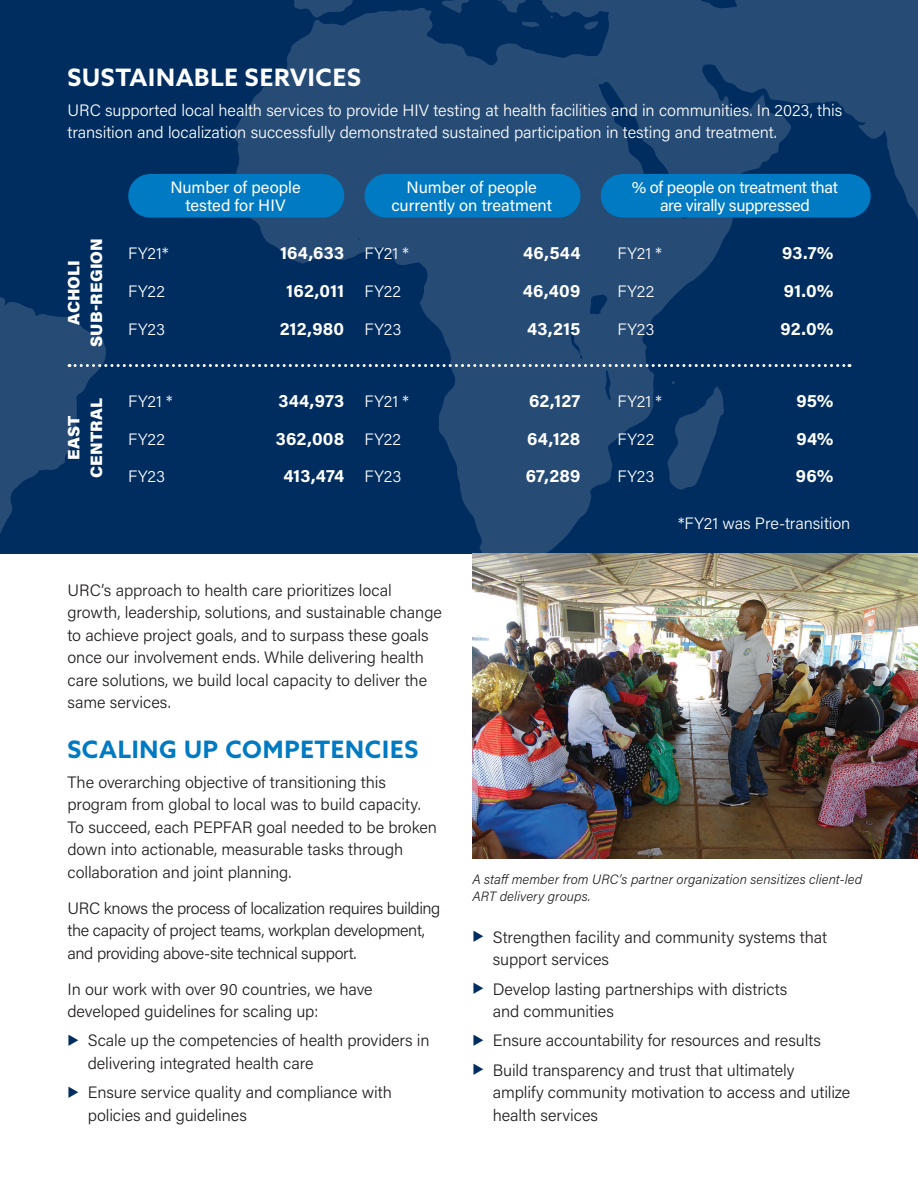
<style>
.page{position:relative;width:918px;height:1188px;background:#fff}
.page>*{position:absolute;margin:0;border:0;box-sizing:border-box;transform-origin:0 0}
.t1{font:700 24px "Azo Sans";letter-spacing:.035em;color:#007ac2}
.t2{font:700 24px "Azo Sans";letter-spacing:.03em;color:#fff}
.t3{font:700 18px "Acumin Pro";letter-spacing:.005em;color:#fff}
.t4{font:300 16.5px/22.5px "Acumin Pro";letter-spacing:-.005em;color:#231f20}
.t5{font:300 16.5px/22.5px "Acumin Pro";letter-spacing:-.005em;color:#fff}
.t6{font:300 16.5px/22.5px "Acumin Pro";letter-spacing:-.025em;color:#231f20}
.t7{font:16.5px/18px "Acumin Pro";letter-spacing:-.005em;color:#fff;text-align:center}
.t8{font:900 16.5px/22.5px "Acumin Pro";letter-spacing:.005em;color:#fff;text-align:center}
.t9{font:italic 300 13.5px/16.5px "Acumin Pro";letter-spacing:.005em;color:#231f20}
.s1{color:#002d5f}
</style>
<div class="page">
<div style="left:0;top:0;width:918px;height:554px;background:#002d5f"></div>
<svg style="left:233px;top:0;width:685px;height:554px"></svg>
<svg style="left:0;top:297px;width:106px;height:236px;fill:#264c76"></svg>
<svg style="left:584px;top:21px;width:14px;height:9px"></svg>
<svg style="left:522px;top:21px;width:17px;height:6px"></svg>
<svg style="left:498px;top:0;width:5px;height:4px"></svg>
<svg style="left:667px;top:381px;width:57px;height:109px"></svg>
<div style="left:128px;top:174px;width:216px;height:44px;background:#007ac2;border-radius:22px"></div>
<div style="left:365px;top:174px;width:216px;height:44px;background:#007ac2;border-radius:22px"></div>
<div style="left:601px;top:174px;width:270px;height:44px;background:#007ac2;border-radius:22px"></div>
<svg style="left:69px;top:364px;width:781px;height:3px"></svg>
<img style="left:472px;top:554px;width:446px;height:305px">
<h1 class="t2" style="left:68px;top:62px;width:295px">SUSTAINABLE SERVICES</h1>
<p class="t5" style="left:68px;top:98px;width:776px">URC supported local health services to provide HIV testing at health facilities and in communities. In 2023, this transition and localization successfully demonstrated sustained participation in testing and treatment.</p>
<p class="t8" style="left:62px;top:347px;width:110px;rotate:-90deg">ACHOLI<br>SUB-REGION</p>
<p class="t8" style="left:62px;top:478px;width:81px;rotate:-90deg">EAST<br>CENTRAL</p>
<p class="t7" style="left:170px;top:177px;width:132px">Number of people tested for HIV</p>
<p class="t7" style="left:391px;top:177px;width:162px">Number of people currently on treatment</p>
<p class="t7" style="left:632px;top:177px;width:208px">% of people on treatment that are virally suppressed</p>
<p class="t5" style="left:128px;top:241px;width:42px">FY21*</p>
<p class="t3" style="left:280px;top:240px;width:66px">164,633</p>
<p class="t5" style="left:128px;top:279px;width:38px">FY22</p>
<p class="t3" style="left:286px;top:278px;width:59px">162,011</p>
<p class="t5" style="left:128px;top:317px;width:38px">FY23</p>
<p class="t3" style="left:280px;top:316px;width:66px">212,980</p>
<p class="t5" style="left:364px;top:241px;width:46px">FY21 *</p>
<p class="t3" style="left:523px;top:240px;width:59px">46,544</p>
<p class="t5" style="left:364px;top:279px;width:38px">FY22</p>
<p class="t3" style="left:523px;top:278px;width:59px">46,409</p>
<p class="t5" style="left:364px;top:317px;width:38px">FY23</p>
<p class="t3" style="left:527px;top:316px;width:55px">43,215</p>
<p class="t5" style="left:128px;top:389px;width:46px">FY21 *</p>
<p class="t3" style="left:278px;top:388px;width:67px">344,973</p>
<p class="t5" style="left:128px;top:427px;width:38px">FY22</p>
<p class="t3" style="left:276px;top:426px;width:70px">362,008</p>
<p class="t5" style="left:128px;top:465px;width:38px">FY23</p>
<p class="t3" style="left:283px;top:463px;width:62px">413,474</p>
<p class="t5" style="left:364px;top:389px;width:46px">FY21 *</p>
<p class="t3" style="left:529px;top:388px;width:53px">62,127</p>
<p class="t5" style="left:364px;top:427px;width:38px">FY22</p>
<p class="t3" style="left:527px;top:426px;width:55px">64,128</p>
<p class="t5" style="left:364px;top:465px;width:38px">FY23</p>
<p class="t3" style="left:526px;top:463px;width:56px">67,289</p>
<p class="t5" style="left:618px;top:241px;width:46px">FY21 *</p>
<p class="t3" style="left:782px;top:240px;width:53px">93.7%</p>
<p class="t5" style="left:618px;top:279px;width:38px">FY22</p>
<p class="t3" style="left:784px;top:278px;width:51px">91.0%</p>
<p class="t5" style="left:618px;top:317px;width:38px">FY23</p>
<p class="t3" style="left:780px;top:316px;width:55px">92.0%</p>
<p class="t5" style="left:618px;top:389px;width:46px">FY21 *</p>
<p class="t3" style="left:796px;top:388px;width:39px">95%</p>
<p class="t5" style="left:618px;top:427px;width:38px">FY22</p>
<p class="t3" style="left:797px;top:426px;width:38px">94%</p>
<p class="t5" style="left:618px;top:465px;width:38px">FY23</p>
<p class="t3" style="left:796px;top:463px;width:39px">96%</p>
<p class="t5" style="left:678px;top:511px;width:174px">*FY21 was Pre-transition</p>
<p class="t4" style="left:68px;top:578px;width:376px">URC’s approach to health care prioritizes local growth, leadership, solutions, and sustainable change to achieve project goals, and to surpass these goals once our involvement ends. While delivering health care solutions, we build local capacity to deliver the same services.</p>
<h1 class="t1" style="left:68px;top:734px;width:352px">SCALING UP COMPETENCIES</h1>
<p class="t4" style="left:68px;top:770px;width:371px">The overarching objective of transitioning this program from global to local was to build capacity.<br>To succeed, each PEPFAR goal needed to be broken down into actionable, measurable tasks through collaboration and joint planning.</p>
<p class="t6" style="left:68px;top:896px;width:374px">URC knows the process of localization requires building the capacity of project teams, workplan development, and providing above-site technical support.</p>
<p class="t4" style="left:68px;top:977px;width:307px">In our work with over 90 countries, we have developed guidelines for scaling up:</p>
<p class="t4" style="left:88px;top:1029px;width:343px;text-indent:-20px"><span class="s1">◆</span> Scale up the competencies of health providers in delivering integrated health care</p>
<p class="t4" style="left:88px;top:1080px;width:306px;text-indent:-20px"><span class="s1">◆</span> Ensure service quality and compliance with policies and guidelines</p>
<p class="t9" style="left:472px;top:871px;width:391px">A staff member from URC’s partner organization sensitizes client-led<br>ART delivery groups.</p>
<p class="t4" style="left:493px;top:925px;width:336px;text-indent:-20px"><span class="s1">◆</span> Strengthen facility and community systems that support services</p>
<p class="t4" style="left:493px;top:977px;width:296px;text-indent:-20px"><span class="s1">◆</span> Develop lasting partnerships with districts and communities</p>
<p class="t4" style="left:472px;top:1029px;width:350px"><span class="s1">◆</span> Ensure accountability for resources and results</p>
<p class="t4" style="left:493px;top:1058px;width:359px;text-indent:-20px"><span class="s1">◆</span> Build transparency and trust that ultimately<br>amplify community motivation to access and utilize health services</p>
</div>
